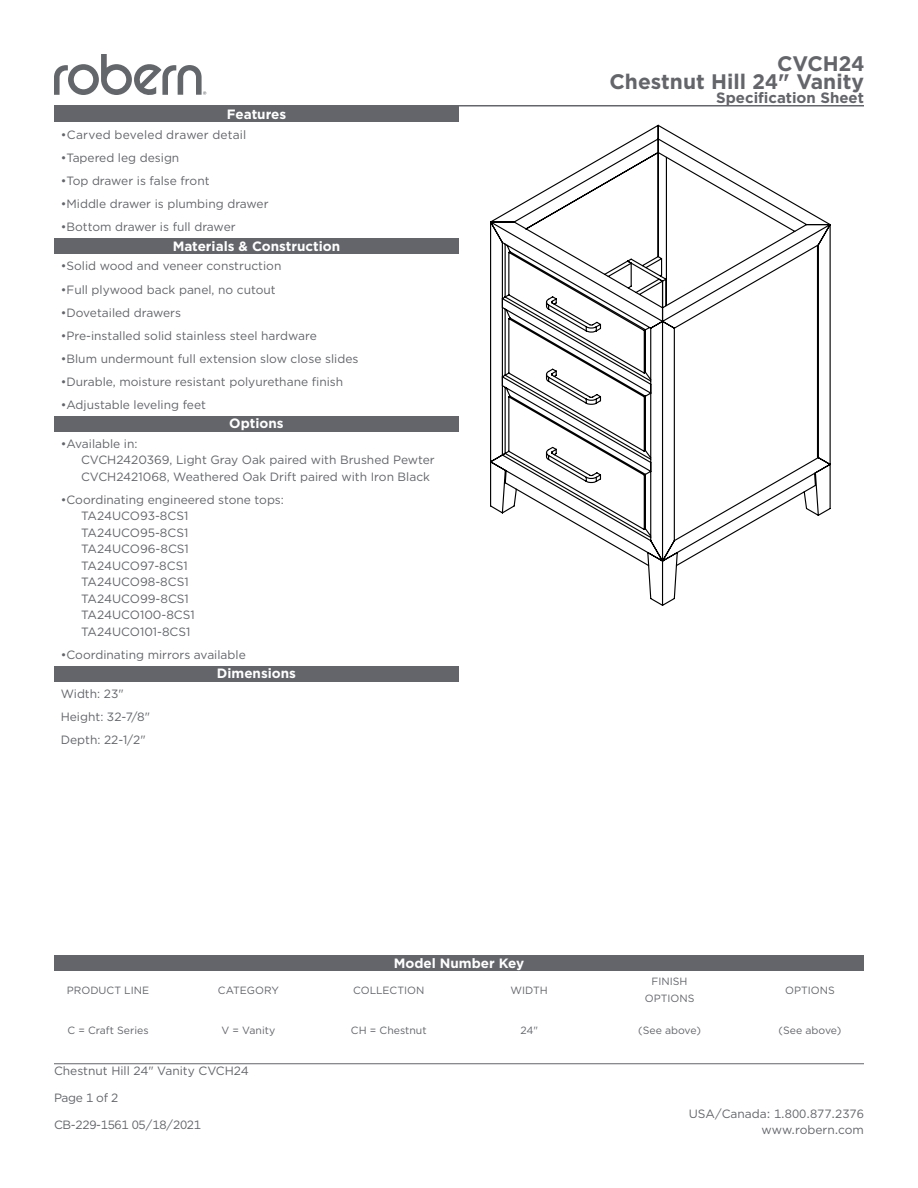
<style>
.page{position:relative;width:918px;height:1188px;background:#fff}
.page>*{position:absolute;margin:0;border:0;box-sizing:border-box;transform-origin:0 0}
.t1{font:700 21px "Gotham";color:#63656a}
.t2{font:700 15px "Gotham";color:#63656a}
.t3{font:700 13.5px "Gotham";color:#fff}
.t4{font:12px "Gotham";color:#63656a}
.t5{font:12px "Gotham";letter-spacing:-.025em;color:#63656a}
.t6{font:10.5px "Gotham";color:#63656a}
</style>
<div class="page">
<hr style="left:54px;top:1063px;width:810px;height:1px;background:#63656a">
<div style="left:54px;top:666px;width:405px;height:16px;background:#63656a"></div>
<div style="left:54px;top:416px;width:405px;height:16px;background:#63656a"></div>
<div style="left:54px;top:106px;width:405px;height:16px;background:#63656a"></div>
<div style="left:54px;top:238px;width:405px;height:16px;background:#63656a"></div>
<hr style="left:54px;top:105px;width:810px;height:1px;background:#63656a">
<div style="left:54px;top:955px;width:810px;height:16px;background:#63656a"></div>
<svg style="left:54px;top:54px;width:152px;height:41px"></svg>
<svg style="left:490px;top:124px;width:341px;height:482px"></svg>
<p class="t1" style="left:777px;top:49px;width:88px">CVCH24</p>
<p class="t3" style="left:227px;top:105px;width:61px">Features</p>
<p class="t4" style="left:61px;top:127px;width:187px">•Carved beveled drawer detail</p>
<p class="t4" style="left:61px;top:150px;width:120px">•Tapered leg design</p>
<p class="t4" style="left:61px;top:173px;width:150px">•Top drawer is false front</p>
<p class="t4" style="left:61px;top:196px;width:209px">•Middle drawer is plumbing drawer</p>
<p class="t4" style="left:61px;top:219px;width:176px">•Bottom drawer is full drawer</p>
<p class="t3" style="left:173px;top:237px;width:169px">Materials &amp; Construction</p>
<p class="t4" style="left:61px;top:259px;width:222px">•Solid wood and veneer construction</p>
<p class="t4" style="left:61px;top:282px;width:217px">•Full plywood back panel, no cutout</p>
<p class="t4" style="left:61px;top:305px;width:122px">•Dovetailed drawers</p>
<p class="t4" style="left:61px;top:328px;width:258px">•Pre-installed solid stainless steel hardware</p>
<p class="t4" style="left:61px;top:351px;width:299px">•Blum undermount full extension slow close slides</p>
<p class="t4" style="left:61px;top:374px;width:284px">•Durable, moisture resistant polyurethane finish</p>
<p class="t4" style="left:61px;top:397px;width:147px">•Adjustable leveling feet</p>
<p class="t4" style="left:61px;top:436px;width:78px">•Available in:</p>
<p class="t4" style="left:81px;top:452px;width:355px">CVCH2420369, Light Gray Oak paired with Brushed Pewter</p>
<p class="t4" style="left:81px;top:469px;width:351px">CVCH2421068, Weathered Oak Drift paired with Iron Black</p>
<p class="t3" style="left:229px;top:414px;width:56px">Options</p>
<p class="t4" style="left:61px;top:492px;width:225px">•Coordinating engineered stone tops:</p>
<p class="t4" style="left:81px;top:509px;width:109px">TA24UCO93-8CS1</p>
<p class="t4" style="left:81px;top:525px;width:109px">TA24UCO95-8CS1</p>
<p class="t4" style="left:81px;top:542px;width:109px">TA24UCO96-8CS1</p>
<p class="t4" style="left:81px;top:558px;width:108px">TA24UCO97-8CS1</p>
<p class="t4" style="left:81px;top:575px;width:109px">TA24UCO98-8CS1</p>
<p class="t4" style="left:81px;top:591px;width:109px">TA24UCO99-8CS1</p>
<p class="t4" style="left:81px;top:608px;width:115px">TA24UCO100-8CS1</p>
<p class="t4" style="left:81px;top:624px;width:111px">TA24UCO101-8CS1</p>
<p class="t4" style="left:61px;top:647px;width:187px">•Coordinating mirrors available</p>
<p class="t4" style="left:61px;top:686px;width:64px">Width: 23"</p>
<p class="t4" style="left:61px;top:709px;width:91px">Height: 32-7/8"</p>
<p class="t4" style="left:61px;top:732px;width:86px">Depth: 22-1/2"</p>
<p class="t3" style="left:217px;top:664px;width:81px">Dimensions</p>
<p class="t1" style="left:609px;top:68px;width:256px">Chestnut Hill 24" Vanity</p>
<p class="t2" style="left:716px;top:87px;width:149px">Specification Sheet</p>
<p class="t3" style="left:394px;top:954px;width:132px">Model Number Key</p>
<p class="t6" style="left:67px;top:983px;width:84px">PRODUCT LINE</p>
<p class="t6" style="left:218px;top:983px;width:62px">CATEGORY</p>
<p class="t6" style="left:353px;top:983px;width:73px">COLLECTION</p>
<p class="t6" style="left:511px;top:983px;width:39px">WIDTH</p>
<p class="t6" style="left:652px;top:975px;width:37px">FINISH</p>
<p class="t6" style="left:645px;top:992px;width:51px">OPTIONS</p>
<p class="t6" style="left:785px;top:983px;width:51px">OPTIONS</p>
<p class="t6" style="left:67px;top:1023px;width:83px">C = Craft Series</p>
<p class="t6" style="left:222px;top:1024px;width:55px">V = Vanity</p>
<p class="t6" style="left:351px;top:1024px;width:77px">CH = Chestnut</p>
<p class="t6" style="left:520px;top:1024px;width:19px">24"</p>
<p class="t6" style="left:638px;top:1024px;width:64px">(See above)</p>
<p class="t6" style="left:779px;top:1024px;width:64px">(See above)</p>
<p class="t4" style="left:54px;top:1063px;width:196px">Chestnut Hill 24" Vanity CVCH24</p>
<p class="t4" style="left:54px;top:1090px;width:66px">Page 1 of 2</p>
<p class="t5" style="left:54px;top:1117px;width:149px">CB-229-1561 05/18/2021</p>
<p class="t4" style="left:689px;top:1106px;width:177px">USA/Canada: 1.800.877.2376</p>
<p class="t4" style="left:762px;top:1122px;width:104px">www.robern.com</p>
</div>
